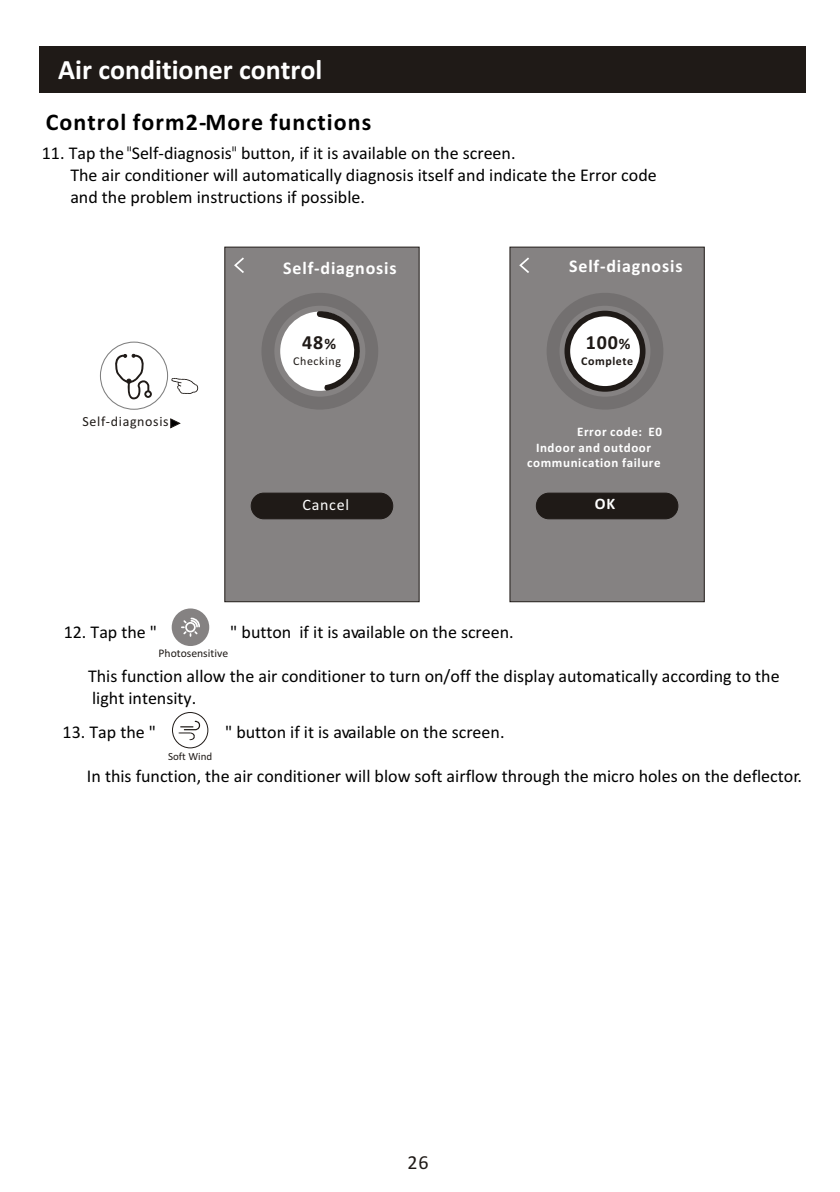
<style>
.page{position:relative;width:840px;height:1192px;background:#fff}
.page>*{position:absolute;margin:0;border:0;box-sizing:border-box;transform-origin:0 0}
.t1{font:700 28px "Calibri";color:#fff}
.t2{font:700 24px "Calibri";letter-spacing:.045em;color:#000}
.t3{font:21.4px "Avant Garde Bk BT";color:#1f1a17}
.t4{font:700 20px "Calibri";color:#1f1a17}
.t5{font:20px "Calibri";color:#1f1a17}
.t6{font:18px/22px "Calibri";color:#000}
.t7{font:700 18px "Calibri";letter-spacing:.045em;color:#fff}
.t8{font:16px "Calibri";letter-spacing:.045em;color:#fff}
.t9{font:700 16px "Calibri";color:#fff}
.t10{font:14px "Calibri";letter-spacing:.045em;color:#1f1a17}
.t11{font:700 13px "Calibri";letter-spacing:.045em;color:#fff}
.t12{font:12px "Calibri";letter-spacing:.045em;color:#1f1a17}
.t13{font:700 12px "Calibri";letter-spacing:.045em;color:#1f1a17}
.t14{font:11.6px "Calibri";color:#1f1a17}
.t15{font:11px "Calibri";color:#1f1a17}
.s1{font-family:"Avant Garde Bk BT"}
.s2{font-size:16px}
</style>
<div class="page">
<div style="left:39px;top:46px;width:766px;height:47px;background:#1f1a17"></div>
<div style="left:225px;top:247px;width:194px;height:355px;background:#858282;border:1px solid #1f1a17"></div>
<svg style="left:234px;top:257px;width:10px;height:16px"></svg>
<div style="left:261px;top:293px;width:117px;height:117px;background:#737070;border-radius:50%"></div>
<div style="left:274px;top:306px;width:91px;height:91px;background:#858282;border-radius:50%"></div>
<div style="left:280px;top:312px;width:80px;height:79px;background:#fff;border-radius:50%"></div>
<svg style="left:316px;top:311px;width:45px;height:80px"></svg>
<div style="left:251px;top:493px;width:142px;height:26px;background:#1f1a17;border:1px solid #1f1a17;border-radius:13px"></div>
<div style="left:510px;top:247px;width:195px;height:355px;background:#858282;border:1px solid #1f1a17"></div>
<svg style="left:519px;top:257px;width:10px;height:16px"></svg>
<div style="left:547px;top:293px;width:116px;height:117px;background:#737070;border-radius:50%"></div>
<div style="left:560px;top:306px;width:90px;height:91px;background:#858282;border-radius:50%"></div>
<div style="left:536px;top:493px;width:142px;height:26px;background:#1f1a17;border:1px solid #1f1a17;border-radius:13px"></div>
<div style="left:565px;top:311px;width:81px;height:81px;background:#fff;border:6px solid #1f1a17;border-radius:50%"></div>
<svg style="left:170px;top:418px;width:10px;height:10px"></svg>
<svg style="left:100px;top:342px;width:98px;height:68px"></svg>
<div style="left:172px;top:608px;width:37px;height:38px;background:#858282;border-radius:50%"></div>
<svg style="left:182px;top:617px;width:18px;height:19px"></svg>
<div style="left:172px;top:712px;width:36px;height:36px;border:1px solid #1f1a17;border-radius:50%"></div>
<svg style="left:179px;top:721px;width:21px;height:19px"></svg>
<h1 class="t1" style="left:58px;top:58px;width:266px">Air conditioner control</h1>
<h2 class="t2" style="left:46px;top:112px;width:327px">Control form2-More functions</h2>
<p class="t6" style="left:70px;top:144px;width:588px;text-indent:-28px">11. Tap the <span class="s1">"</span>Self-diagnosis<span class="s1">"</span> button, if it is available on the screen.<br>The air conditioner will automatically diagnosis itself and indicate the Error code and the problem instructions if possible.</p>
<p class="t10" style="left:83px;top:416px;width:88px">Self-diagnosis</p>
<p class="t7" style="left:283px;top:261px;width:115px">Self-diagnosis</p>
<p class="t4" style="left:302px;top:334px;width:35px">48<span class="s2">%</span></p>
<p class="t12" style="left:293px;top:356px;width:49px">Checking</p>
<p class="t8" style="left:302px;top:498px;width:48px">Cancel</p>
<p class="t7" style="left:569px;top:259px;width:115px">Self-diagnosis</p>
<p class="t4" style="left:586px;top:334px;width:46px">100<span class="s2">%</span></p>
<p class="t13" style="left:581px;top:356px;width:54px">Complete</p>
<p class="t3" style="left:593px;top:338px;width:27px">48</p>
<p class="t11" style="left:577px;top:426px;width:86px">Error code: E0</p>
<p class="t11" style="left:536px;top:442px;width:117px">Indoor and outdoor</p>
<p class="t11" style="left:527px;top:458px;width:135px">communication failure</p>
<p class="t9" style="left:595px;top:497px;width:22px">OK</p>
<p class="t6" style="left:64px;top:622px;width:95px">12. Tap the "</p>
<p class="t6" style="left:230px;top:622px;width:285px">" button if it is available on the screen.</p>
<p class="t6" style="left:88px;top:666px;width:693px">This function allow the air conditioner to turn on/off the display automatically according to the light intensity.</p>
<p class="t6" style="left:63px;top:722px;width:95px">13. Tap the "</p>
<p class="t6" style="left:225px;top:722px;width:281px">" button if it is available on the screen.</p>
<p class="t6" style="left:87px;top:766px;width:716px">In this function, the air conditioner will blow soft airflow through the micro holes on the deflector.</p>
<p class="t14" style="left:159px;top:648px;width:71px">Photosensitive</p>
<p class="t15" style="left:168px;top:752px;width:46px">Soft Wind</p>
<p class="t5" style="left:408px;top:1154px;width:23px">26</p>
</div>
